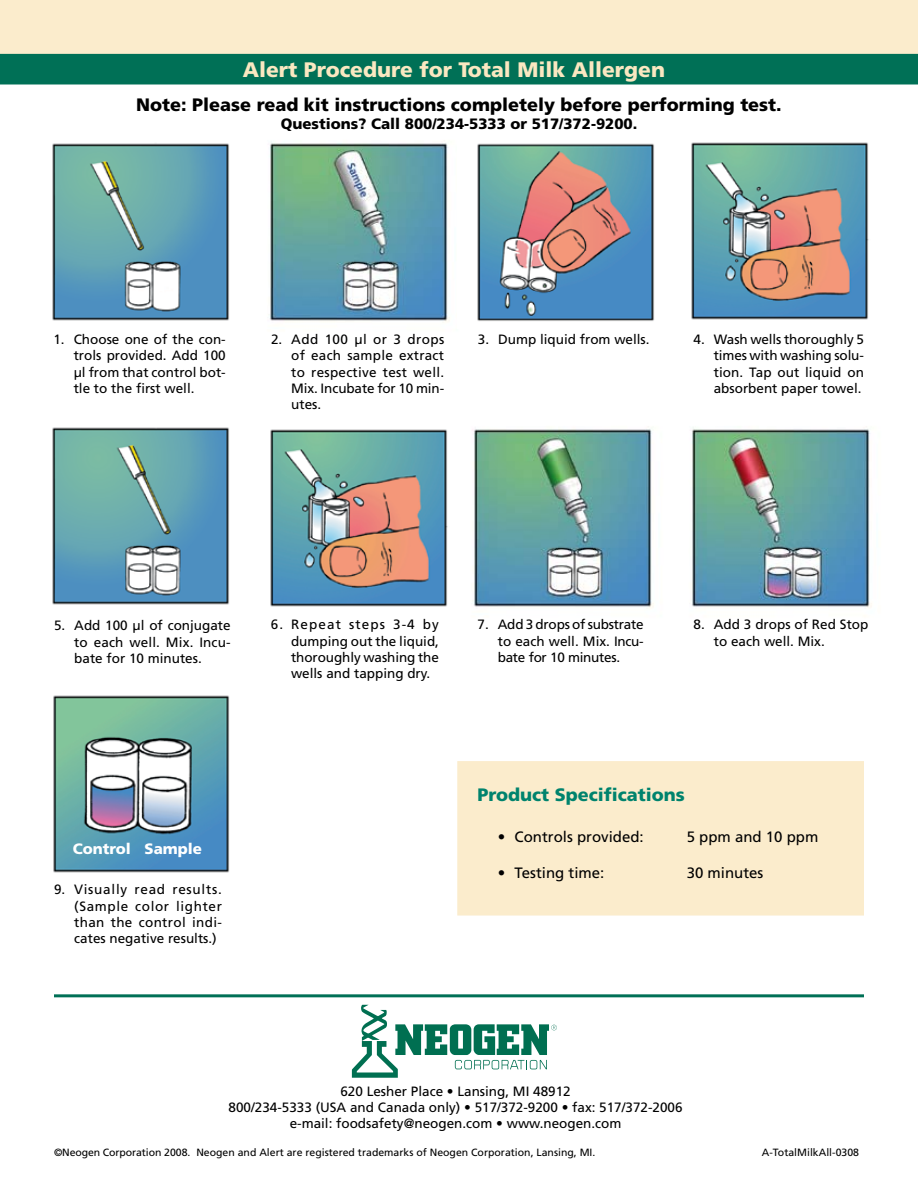
<style>
.page{position:relative;width:918px;height:1188px;background:#fff}
.page>*{position:absolute;margin:0;border:0;box-sizing:border-box;transform-origin:0 0}
.t1{font:900 21px "Frutiger";color:#fae8c1}
.t2{font:900 18px "Frutiger";color:#000}
.t3{font:900 18px "Frutiger";color:#00836d}
.t4{font:15px "Frutiger";color:#000}
.t5{font:900 15px "Frutiger";color:#000}
.t6{font:900 15px "Frutiger";color:#fff}
.t7{font:13.5px/16.2px "Frutiger";color:#000;text-align:justify}
.t8{font:10.5px "Frutiger";color:#000}
</style>
<div class="page">
<svg style="left:352px;top:1005px;width:205px;height:73px"></svg>
<hr style="left:54px;top:994px;width:810px;height:3px;background:#007056">
<div style="left:0;top:0;width:918px;height:54px;background:#fbeccc"></div>
<div style="left:0;top:54px;width:918px;height:30px;background:#007056"></div>
<img style="left:52px;top:427px;width:177px;height:178px">
<img style="left:691px;top:142px;width:178px;height:178px">
<img style="left:270px;top:429px;width:178px;height:178px">
<img style="left:472px;top:428px;width:400px;height:180px">
<img style="left:53px;top:695px;width:177px;height:178px">
<img style="left:270px;top:141px;width:180px;height:181px">
<img style="left:52px;top:143px;width:177px;height:178px">
<img style="left:477px;top:143px;width:177px;height:178px">
<div style="left:459px;top:763px;width:403px;height:151px;background:#fbeccc"></div>
<div style="left:457px;top:761px;width:407px;height:155px;border:3px solid #fbeccc"></div>
<h1 class="t1" style="left:243px;top:57px;width:424px">Alert Procedure for Total Milk Allergen</h1>
<h2 class="t2" style="left:136px;top:94px;width:647px">Note: Please read kit instructions completely before performing test.</h2>
<p class="t5" style="left:281px;top:115px;width:358px">Questions? Call 800/234-5333 or 517/372-9200.</p>
<p class="t7" style="left:74px;top:331px;width:154px;text-indent:-20px">1. Choose one of the con&shy;trols provided. Add 100 µl from that control bot&shy;tle to the first well.</p>
<p class="t7" style="left:291px;top:332px;width:154px;text-indent:-20px">2. Add 100 µl or 3 drops of each sample extract to respective test well.<br>Mix. Incubate for 10 min&shy;utes.</p>
<p class="t7" style="left:478px;top:332px;width:173px">3. Dump liquid from wells.</p>
<p class="t7" style="left:714px;top:332px;width:152px;text-indent:-20px">4. Wash wells thoroughly 5 times with washing solu&shy;tion. Tap out liquid on absorbent paper towel.</p>
<p class="t7" style="left:74px;top:618px;width:158px;text-indent:-20px">5. Add 100 µl of conjugate to each well. Mix. Incu&shy;bate for 10 minutes.</p>
<p class="t7" style="left:291px;top:617px;width:149px;text-indent:-20px">6. Repeat steps 3-4 by dumping out the liquid, thoroughly washing the wells and tapping dry.</p>
<p class="t7" style="left:498px;top:617px;width:148px;text-indent:-20px">7. Add 3 drops of substrate to each well. Mix. Incu&shy;bate for 10 minutes.</p>
<p class="t7" style="left:714px;top:617px;width:156px;text-indent:-20px">8. Add 3 drops of Red Stop to each well. Mix.</p>
<p class="t6" style="left:73px;top:840px;width:131px">Control Sample</p>
<p class="t7" style="left:74px;top:882px;width:149px;text-indent:-20px">9. Visually read results. (Sample color lighter than the control indi&shy;cates negative results.)</p>
<h2 class="t3" style="left:478px;top:784px;width:209px">Product Specifications</h2>
<p class="t4" style="left:498px;top:828px;width:148px">• Controls provided:</p>
<p class="t4" style="left:687px;top:828px;width:133px">5 ppm and 10 ppm</p>
<p class="t4" style="left:498px;top:864px;width:108px">• Testing time:</p>
<p class="t4" style="left:687px;top:864px;width:78px">30 minutes</p>
<p class="t7" style="left:229px;top:1083px;width:455px;text-align:center">620 Lesher Place • Lansing, MI 48912<br>800/234-5333 (USA and Canada only) • 517/372-9200 • fax: 517/372-2006 e-mail: foodsafety@neogen.com • www.neogen.com</p>
<p class="t8" style="left:54px;top:1146px;width:543px">©Neogen Corporation 2008. Neogen and Alert are registered trademarks of Neogen Corporation, Lansing, MI.</p>
<p class="t8" style="left:762px;top:1146px;width:99px">A-TotalMilkAll-0308</p>
</div>
